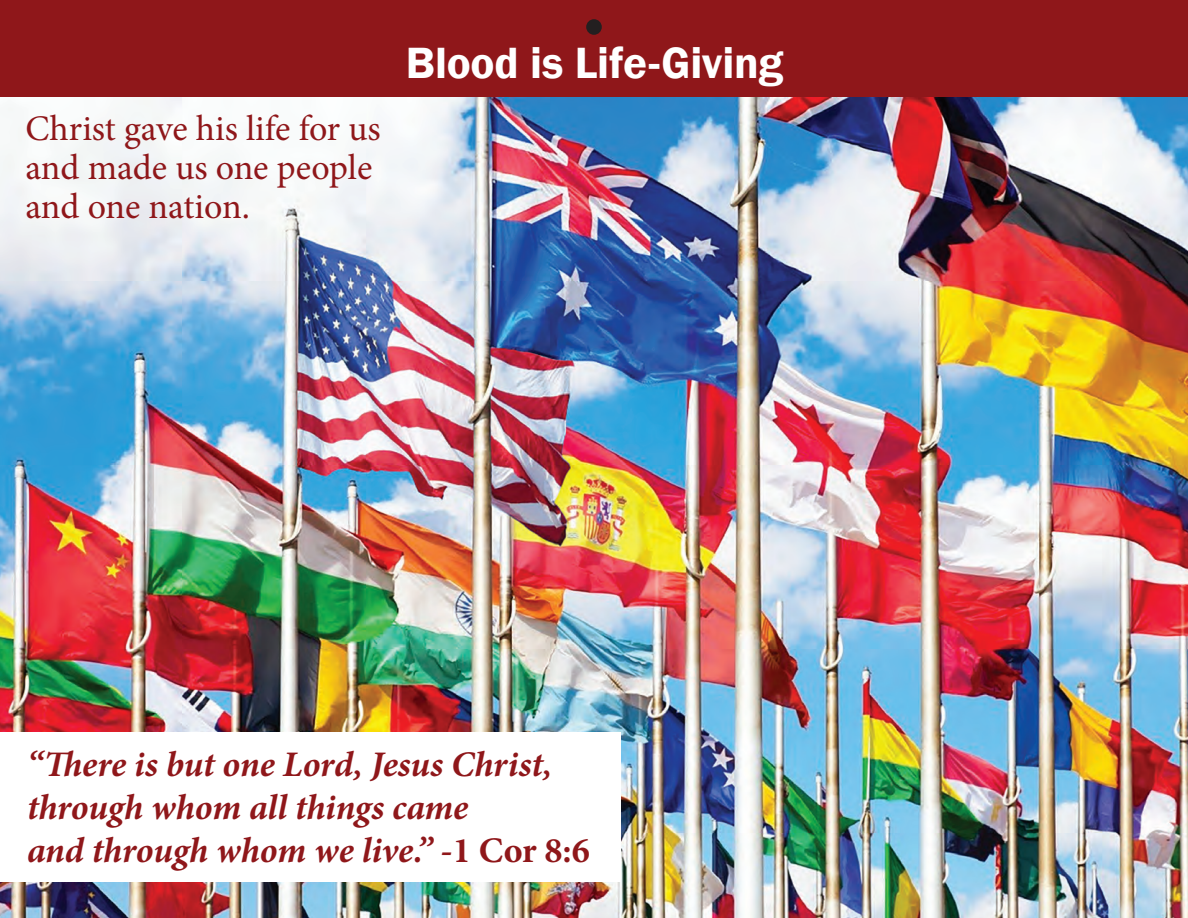
<style>
.page{position:relative;width:1188px;height:918px;background:#fff}
.page>*{position:absolute;margin:0;border:0;box-sizing:border-box;transform-origin:0 0}
.t1{font:600 45px "Franklin Gothic";letter-spacing:-.005em;color:#fff}
.t2{font:italic 700 36px/43.2px "Minion Pro";letter-spacing:-.005em;color:#8f171a}
.t3{font:36px/39px "Minion Pro";letter-spacing:-.005em;color:#8f171a}
.s1{font-style:normal}
</style>
<div class="page">
<div style="left:0;top:0;width:1188px;height:97px;background:#8f171a"></div>
<img style="left:0;top:97px;width:1188px;height:821px">
<div style="left:0;top:732px;width:621px;height:149px;background:#fff"></div>
<div style="left:586px;top:19px;width:16px;height:16px;background:#231f20;border-radius:50%"></div>
<p class="t3" style="left:25px;top:109px;width:357px">Christ gave his life for us and made us one people and one nation.</p>
<p class="t1" style="left:406px;top:36px;width:379px">Blood is Life-Giving</p>
<p class="t2" style="left:27px;top:742px;width:564px">“There is but one Lord, Jesus Christ, through whom all things came<br>and through whom we live.” <span class="s1">-1 Cor 8:6</span></p>
</div>
